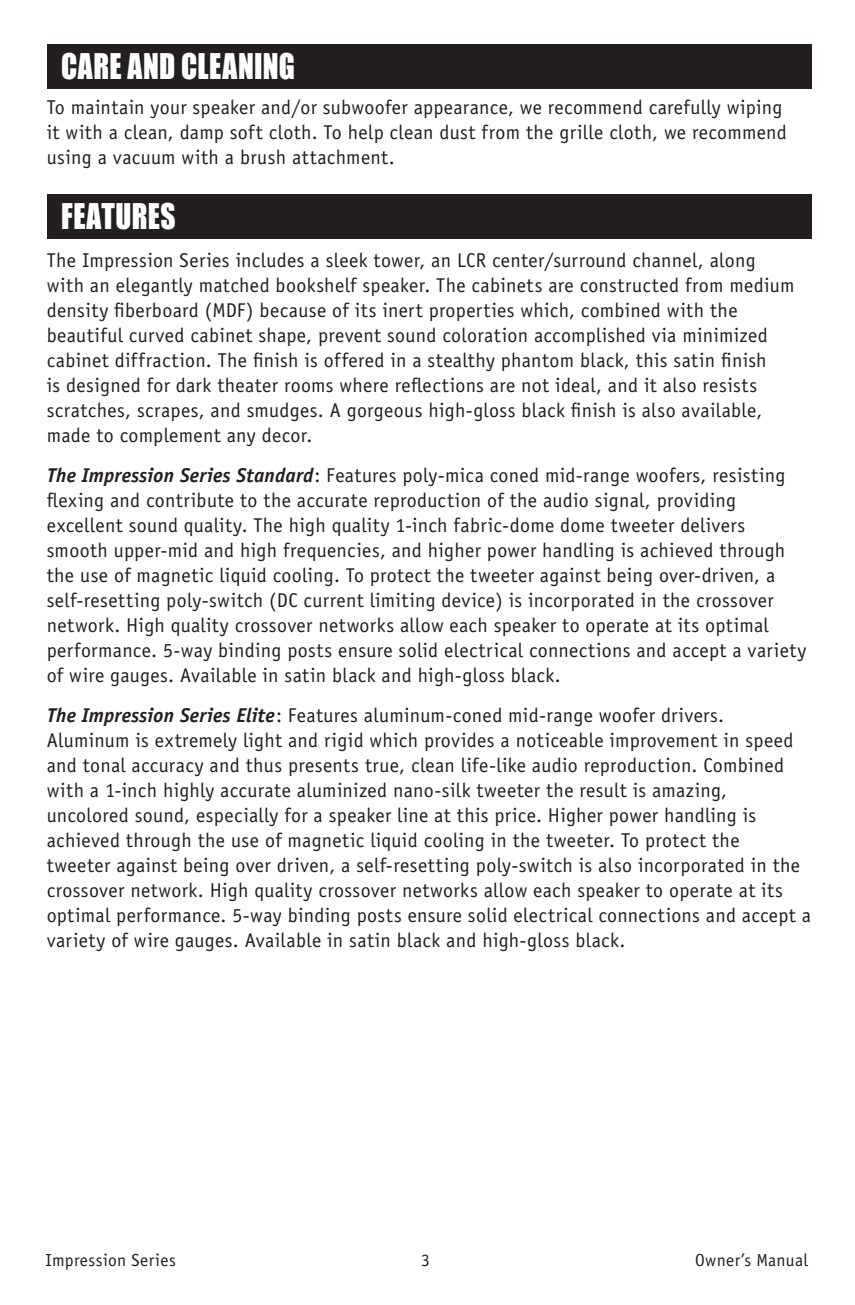
<style>
.page{position:relative;width:855px;height:1305px;background:#fff}
.page>*{position:absolute;margin:0;border:0;box-sizing:border-box;transform-origin:0 0}
.Main_Headings{font:32.5px "Impact";letter-spacing:.02em;color:#fff;scale:.9 1}
.Manual_Text{font:20px/25px "Officina Sans";letter-spacing:.015em;color:#231f20}
.t1{font:17.5px "Officina Sans";letter-spacing:.02em;color:#231f20}
.s1{font-weight:700;font-style:italic}
</style>
<div class="page">
<div style="left:47px;top:44px;width:765px;height:45px;background:#231f20"></div>
<div style="left:47px;top:194px;width:765px;height:45px;background:#231f20"></div>
<p class="Main_Headings" style="left:61px;top:41px;width:261px">CARE AND CLEANING</p>
<p class="Manual_Text" style="left:47px;top:95px;width:742px">To maintain your speaker and/or subwoofer appearance, we recommend carefully wiping it with a clean, damp soft cloth. To help clean dust from the grille cloth, we recommend using a vacuum with a brush attachment.</p>
<p class="Main_Headings" style="left:61px;top:191px;width:129px">FEATURES</p>
<p class="Manual_Text" style="left:47px;top:248px;width:749px">The Impression Series includes a sleek tower, an LCR center/surround channel, along with an elegantly matched bookshelf speaker. The cabinets are constructed from medium density fiberboard (MDF) because of its inert properties which, combined with the beautiful curved cabinet shape, prevent sound coloration accomplished via minimized cabinet diffraction. The finish is offered in a stealthy phantom black, this satin finish<br>is designed for dark theater rooms where reflections are not ideal, and it also resists scratches, scrapes, and smudges. A gorgeous high-gloss black finish is also available, made to complement any decor.</p>
<p class="Manual_Text" style="left:47px;top:463px;width:761px"><span class="s1">The Impression Series Standard</span>: Features poly-mica coned mid-range woofers, resisting flexing and contribute to the accurate reproduction of the audio signal, providing excellent sound quality. The high quality 1-inch fabric-dome dome tweeter delivers smooth upper-mid and high frequencies, and higher power handling is achieved through the use of magnetic liquid cooling. To protect the tweeter against being over-driven, a self-resetting poly-switch (DC current limiting device) is incorporated in the crossover network. High quality crossover networks allow each speaker to operate at its optimal performance. 5-way binding posts ensure solid electrical connections and accept a variety of wire gauges. Available in satin black and high-gloss black.</p>
<p class="Manual_Text" style="left:47px;top:703px;width:766px"><span class="s1">The Impression Series Elite</span>: Features aluminum-coned mid-range woofer drivers.<br>Aluminum is extremely light and rigid which provides a noticeable improvement in speed and tonal accuracy and thus presents true, clean life-like audio reproduction. Combined with a 1-inch highly accurate aluminized nano-silk tweeter the result is amazing, uncolored sound, especially for a speaker line at this price. Higher power handling is achieved through the use of magnetic liquid cooling in the tweeter. To protect the<br>tweeter against being over driven, a self-resetting poly-switch is also incorporated in the crossover network. High quality crossover networks allow each speaker to operate at its optimal performance. 5-way binding posts ensure solid electrical connections and accept a variety of wire gauges. Available in satin black and high-gloss black.</p>
<p class="t1" style="left:45px;top:1250px;width:132px">Impression Series</p>
<p class="t1" style="left:421px;top:1250px;width:10px">3</p>
<p class="t1" style="left:695px;top:1250px;width:114px">Owner’s Manual</p>
</div>
